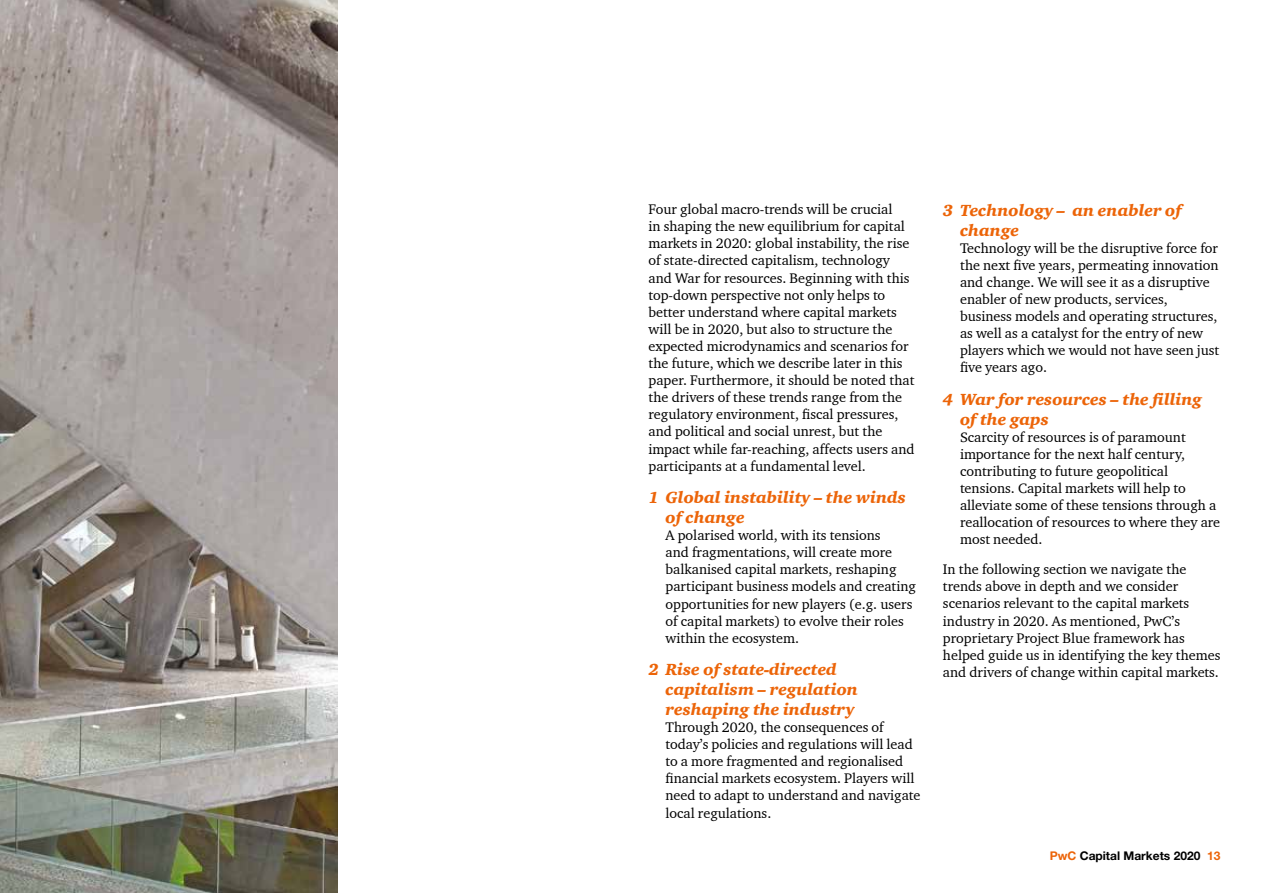
<style>
.page{position:relative;width:1263px;height:893px;background:#fff}
.page>*{position:absolute;margin:0;border:0;box-sizing:border-box;transform-origin:0 0}
.t1{font:16.5px/19.8px "Charter ITC Blac Ital";color:#ec6408}
.t2{font:14.25px/17.1px "Charter ITC";color:#000}
.t3{font:700 12px "Helvetica Neue";color:#000}
.s1{color:#ec6408}
</style>
<div class="page">
<img style="left:0;top:0;width:337px;height:893px">
<p class="t2" style="left:648px;top:200px;width:268px">Four global macro-trends will be crucial<br>in shaping the new equilibrium for capital markets in 2020: global instability, the rise of state-directed capitalism, technology and War for resources. Beginning with this top-down perspective not only helps to better understand where capital markets will be in 2020, but also to structure the expected microdynamics and scenarios for the future, which we describe later in this paper. Furthermore, it should be noted that the drivers of these trends range from the regulatory environment, fiscal pressures, and political and social unrest, but the impact while far-reaching, affects users and participants at a fundamental level.</p>
<p class="t1" style="left:665px;top:487px;width:242px;text-indent:-17px">1 Global instability – the winds of change</p>
<p class="t2" style="left:665px;top:526px;width:252px">A polarised world, with its tensions<br>and fragmentations, will create more balkanised capital markets, reshaping participant business models and creating opportunities for new players (e.g. users of capital markets) to evolve their roles within the ecosystem.</p>
<p class="t1" style="left:665px;top:659px;width:194px;text-indent:-17px">2 Rise of state-directed capitalism – regulation reshaping the industry</p>
<p class="t2" style="left:665px;top:718px;width:256px">Through 2020, the consequences of today’s policies and regulations will lead to a more fragmented and regionalised financial markets ecosystem. Players will need to adapt to understand and navigate local regulations.</p>
<p class="t1" style="left:960px;top:200px;width:223px;text-indent:-17px">3 Technology – an enabler of change</p>
<p class="t2" style="left:960px;top:239px;width:261px">Technology will be the disruptive force for the next five years, permeating innovation and change. We will see it as a disruptive enabler of new products, services, business models and operating structures, as well as a catalyst for the entry of new players which we would not have seen just five years ago.</p>
<p class="t1" style="left:960px;top:389px;width:244px;text-indent:-17px">4 War for resources – the filling of the gaps</p>
<p class="t2" style="left:960px;top:428px;width:262px">Scarcity of resources is of paramount importance for the next half century, contributing to future geopolitical tensions. Capital markets will help to alleviate some of these tensions through a reallocation of resources to where they are most needed.</p>
<p class="t2" style="left:943px;top:561px;width:279px">In the following section we navigate the trends above in depth and we consider scenarios relevant to the capital markets industry in 2020. As mentioned, PwC’s proprietary Project Blue framework has helped guide us in identifying the key themes and drivers of change within capital markets.</p>
<p class="t3" style="left:1050px;top:848px;width:172px"><span class="s1">PwC</span> Capital Markets 2020 <span class="s1">13</span></p>
</div>
